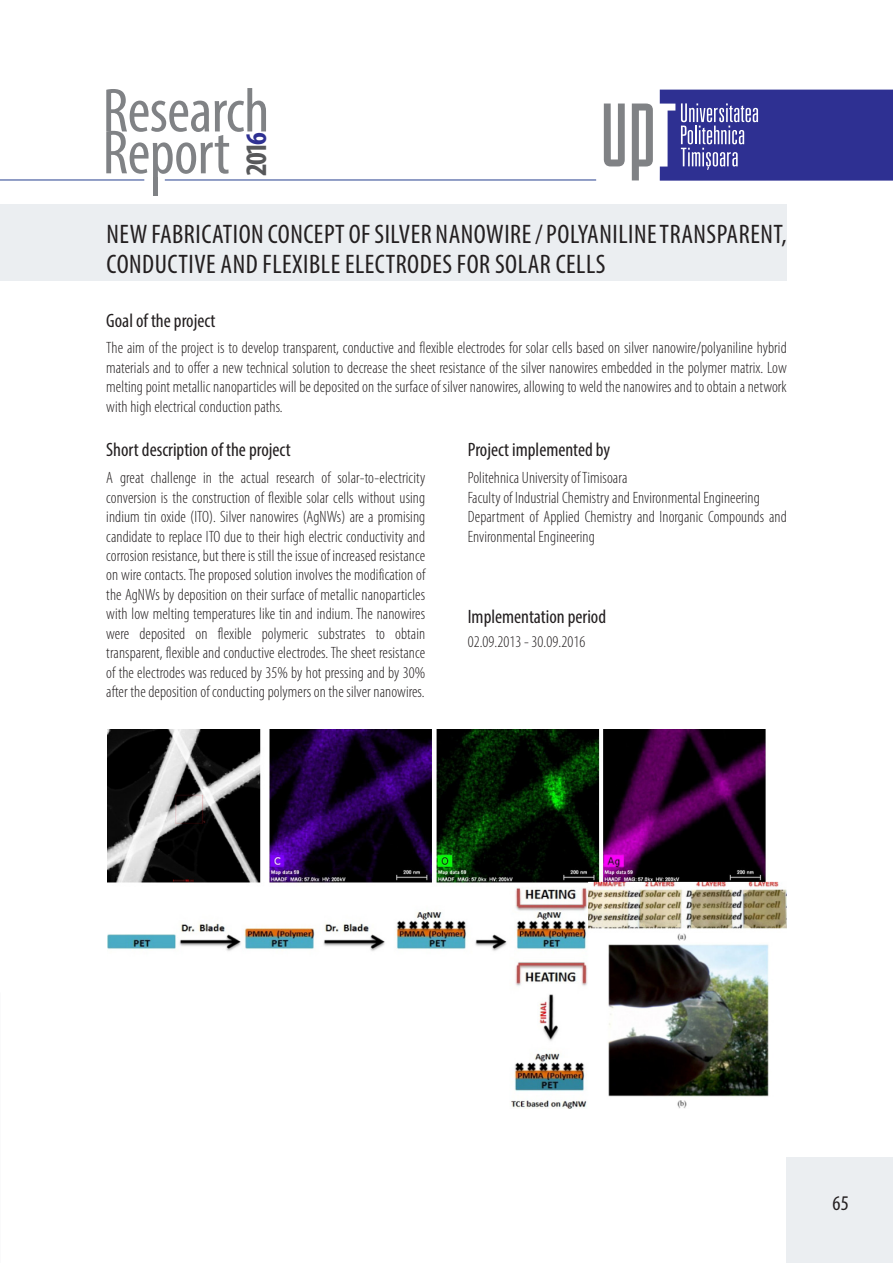
<style>
.page{position:relative;width:893px;height:1263px;background:#fff}
.page>*{position:absolute;margin:0;border:0;box-sizing:border-box;transform-origin:0 0}
.t1{font:condensed 62.7px "Myriad Pro";letter-spacing:-.01em;color:#808285}
.t2{font:700 condensed 29.85px "Myriad Pro";color:#57585a}
.t3{font:condensed 26.85px/29.8px "Myriad Pro";letter-spacing:.02em;color:#231f20}
.t4{font:condensed 20.85px "Myriad Pro";color:#231f20}
.t5{font:condensed 19.5px "Myriad Pro";color:#231f20}
.t6{font:300 condensed 16.5px/19.5px "Myriad Pro";letter-spacing:.005em;color:#231f20;text-align:justify}
.s1{color:#2e3092}
</style>
<div class="page">
<div style="left:787px;top:1157px;width:106px;height:106px;background:#ebeef1"></div>
<div style="left:153px;top:178px;width:5px;height:18px;background:#808285"></div>
<hr style="left:165px;top:180px;width:431px;height:1px;background:#253f8e">
<svg style="left:632px;top:104px;width:21px;height:76px"></svg>
<svg style="left:604px;top:104px;width:21px;height:62px"></svg>
<svg style="left:660px;top:90px;width:233px;height:91px;background:#41439c"></svg>
<hr style="left:0;top:180px;width:144px;height:1px;background:#253f8e">
<div style="left:0;top:204px;width:787px;height:77px;background:#ebeef1"></div>
<img style="left:107px;top:729px;width:680px;height:380px">
<h1 class="t1" style="left:103px;top:73px;width:168px">Research</h1>
<h1 class="t1" style="left:103px;top:115px;width:129px">Report</h1>
<h2 class="t2" style="left:238px;top:176px;width:45px;rotate:-90deg">201<span class="s1">6</span></h2>
<p class="t3" style="left:107px;top:219px;width:681px">NEW FABRICATION CONCEPT OF SILVER NANOWIRE / POLYANILINE TRANSPARENT,<br>CONDUCTIVE AND FLEXIBLE ELECTRODES FOR SOLAR CELLS</p>
<p class="t5" style="left:106px;top:309px;width:111px">Goal of the project</p>
<p class="t6" style="left:106px;top:339px;width:682px">The aim of the project is to develop transparent, conductive and flexible electrodes for solar cells based on silver nanowire/polyaniline hybrid materials and to offer a new technical solution to decrease the sheet resistance of the silver nanowires embedded in the polymer matrix. Low melting point metallic nanoparticles will be deposited on the surface of silver nanowires, allowing to weld the nanowires and to obtain a network with high electrical conduction paths.</p>
<p class="t5" style="left:106px;top:437px;width:186px">Short description of the project</p>
<p class="t6" style="left:106px;top:468px;width:320px">A great challenge in the actual research of solar-to-electricity conversion is the construction of flexible solar cells without using indium tin oxide (ITO). Silver nanowires (AgNWs) are a promising candidate to replace ITO due to their high electric conductivity and corrosion resistance, but there is still the issue of increased resistance on wire contacts. The proposed solution involves the modification of the AgNWs by deposition on their surface of metallic nanoparticles with low melting temperatures like tin and indium. The nanowires were deposited on flexible polymeric substrates to obtain transparent, flexible and conductive electrodes. The sheet resistance of the electrodes was reduced by 35% by hot pressing and by 30% after the deposition of conducting polymers on the silver nanowires.</p>
<p class="t5" style="left:468px;top:437px;width:144px">Project implemented by</p>
<p class="t6" style="left:468px;top:468px;width:161px">Politehnica University of Timisoara</p>
<p class="t6" style="left:468px;top:488px;width:294px">Faculty of Industrial Chemistry and Environmental Engineering</p>
<p class="t6" style="left:468px;top:507px;width:320px">Department of Applied Chemistry and Inorganic Compounds and<br>Environmental Engineering</p>
<p class="t5" style="left:468px;top:605px;width:140px">Implementation period</p>
<p class="t6" style="left:468px;top:633px;width:119px">02.09.2013 - 30.09.2016</p>
<p class="t4" style="left:832px;top:1191px;width:18px">65</p>
</div>
